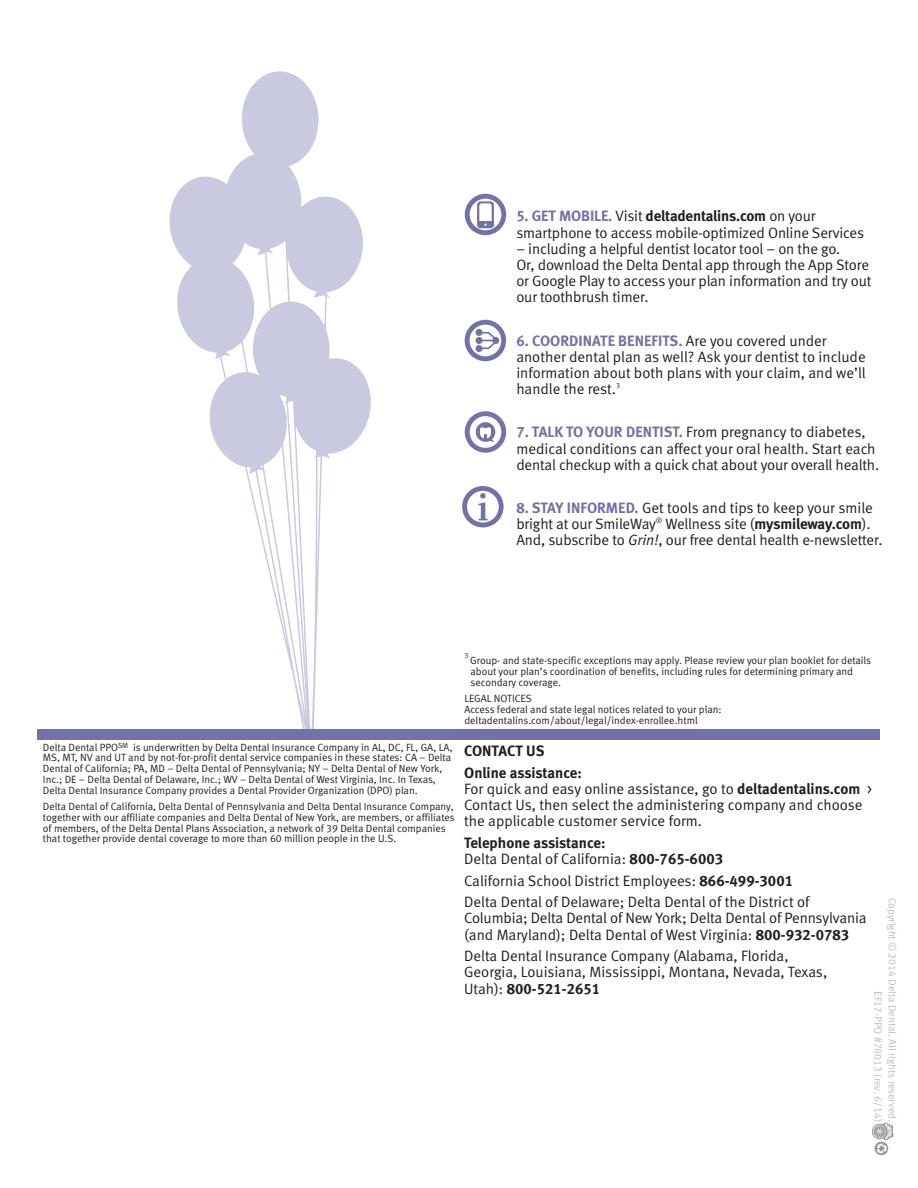
<style>
.page{position:relative;width:918px;height:1188px;background:#fff}
.page>*{position:absolute;margin:0;border:0;box-sizing:border-box;transform-origin:0 0}
.t1{font:15px/16.2px "Meta Normal LF";letter-spacing:-.01em;color:#231f20}
.t2{font:15px/16.2px "Meta Bold LF";letter-spacing:-.005em;color:#231f20}
.t3{font:13.5px "Recycle";color:#939598}
.t4{font:10.5px/10.8px "Meta Normal LF";color:#231f20}
.t5{font:10.5px "Meta Normal LF";color:#bcbdc0}
.t6{font:7.5px "Meta Normal LF";color:#231f20}
.s1{font-family:"Meta Bold LF";color:#7372a8}
.s2{font-family:"Meta Bold LF"}
.s3{font-style:italic}
.s4{font-family:"Meta Normal LF"}
</style>
<div class="page">
<svg style="left:169px;top:71px;width:202px;height:658px"></svg>
<svg style="left:465px;top:320px;width:41px;height:41px"></svg>
<svg style="left:465px;top:411px;width:41px;height:42px"></svg>
<svg style="left:465px;top:194px;width:41px;height:41px"></svg>
<svg style="left:462px;top:486px;width:42px;height:41px"></svg>
<div style="left:38px;top:729px;width:842px;height:10px;background:#7372a8"></div>
<svg style="left:872px;top:1123px;width:21px;height:17px"></svg>
<p class="t1" style="left:516px;top:208px;width:349px"><span class="s1">5. GET MOBILE.</span> Visit <span class="s2">deltadentalins.com</span> on your smartphone to access mobile-optimized Online Services</p>
<p class="t1" style="left:516px;top:240px;width:357px">– including a helpful dentist locator tool – on the go.<br>Or, download the Delta Dental app through the App Store or Google Play to access your plan information and try out our toothbrush timer.</p>
<p class="t1" style="left:516px;top:332px;width:351px"><span class="s1">6. COORDINATE BENEFITS.</span> Are you covered under another dental plan as well? Ask your dentist to include information about both plans with your claim, and we’ll handle the rest.<sup>3</sup></p>
<p class="t1" style="left:516px;top:424px;width:364px"><span class="s1">7. TALK TO YOUR DENTIST.</span> From pregnancy to diabetes, medical conditions can affect your oral health. Start each dental checkup with a quick chat about your overall health.</p>
<p class="t1" style="left:516px;top:500px;width:368px"><span class="s1">8. STAY INFORMED.</span> Get tools and tips to keep your smile bright at our SmileWay<sup>®</sup> Wellness site (<span class="s2">mysmileway.com</span>).<br>And, subscribe to <span class="s3">Grin!</span>, our free dental health e-newsletter.</p>
<p class="t4" style="left:43px;top:741px;width:411px">Delta Dental PPO<sup>SM</sup> is underwritten by Delta Dental Insurance Company in AL, DC, FL, GA, LA, MS, MT, NV and UT and by not-for-profit dental service companies in these states: CA – Delta Dental of California; PA, MD – Delta Dental of Pennsylvania; NY – Delta Dental of New York, Inc.; DE – Delta Dental of Delaware, Inc.; WV – Delta Dental of West Virginia, Inc. In Texas, Delta Dental Insurance Company provides a Dental Provider Organization (DPO) plan.</p>
<p class="t4" style="left:43px;top:801px;width:413px">Delta Dental of California, Delta Dental of Pennsylvania and Delta Dental Insurance Company, together with our affiliate companies and Delta Dental of New York, are members, or affiliates of members, of the Delta Dental Plans Association, a network of 39 Delta Dental companies that together provide dental coverage to more than 60 million people in the U.S.</p>
<p class="t6" style="left:464px;top:651px;width:6px">3</p>
<p class="t4" style="left:470px;top:655px;width:403px">Group- and state-specific exceptions may apply. Please review your plan booklet for details about your plan’s coordination of benefits, including rules for determining primary and secondary coverage.</p>
<p class="t4" style="left:464px;top:693px;width:259px">LEGAL NOTICES<br>Access federal and state legal notices related to your plan: deltadentalins.com/about/legal/index-enrollee.html</p>
<p class="t2" style="left:464px;top:742px;width:82px">CONTACT US</p>
<p class="t1" style="left:464px;top:764px;width:409px"><span class="s2">Online assistance:<br></span>For quick and easy online assistance, go to <span class="s2">deltadentalins.com</span> &gt; Contact Us, then select the administering company and choose the applicable customer service form.</p>
<p class="t2" style="left:464px;top:834px;width:261px">Telephone assistance:<br><span class="s4">Delta Dental of California:</span> 800-765-6003</p>
<p class="t1" style="left:464px;top:872px;width:331px">California School District Employees: <span class="s2">866-499-3001</span></p>
<p class="t1" style="left:464px;top:894px;width:404px">Delta Dental of Delaware; Delta Dental of the District of<br>Columbia; Delta Dental of New York; Delta Dental of Pennsylvania (and Maryland); Delta Dental of West Virginia: <span class="s2">800-932-0783</span></p>
<p class="t1" style="left:464px;top:948px;width:365px">Delta Dental Insurance Company (Alabama, Florida,<br>Georgia, Louisiana, Mississippi, Montana, Nevada, Texas,<br>Utah): <span class="s2">800-521-2651</span></p>
<p class="t5" style="left:899px;top:898px;width:226px;rotate:90deg">Copyright © 2014 Delta Dental. All rights reserved.</p>
<p class="t5" style="left:884px;top:991px;width:132px;rotate:90deg">EF17-PPO #78013 (rev. 6/14)</p>
<p class="t3" style="left:888px;top:1141px;width:16px;rotate:90deg">E</p>
</div>
